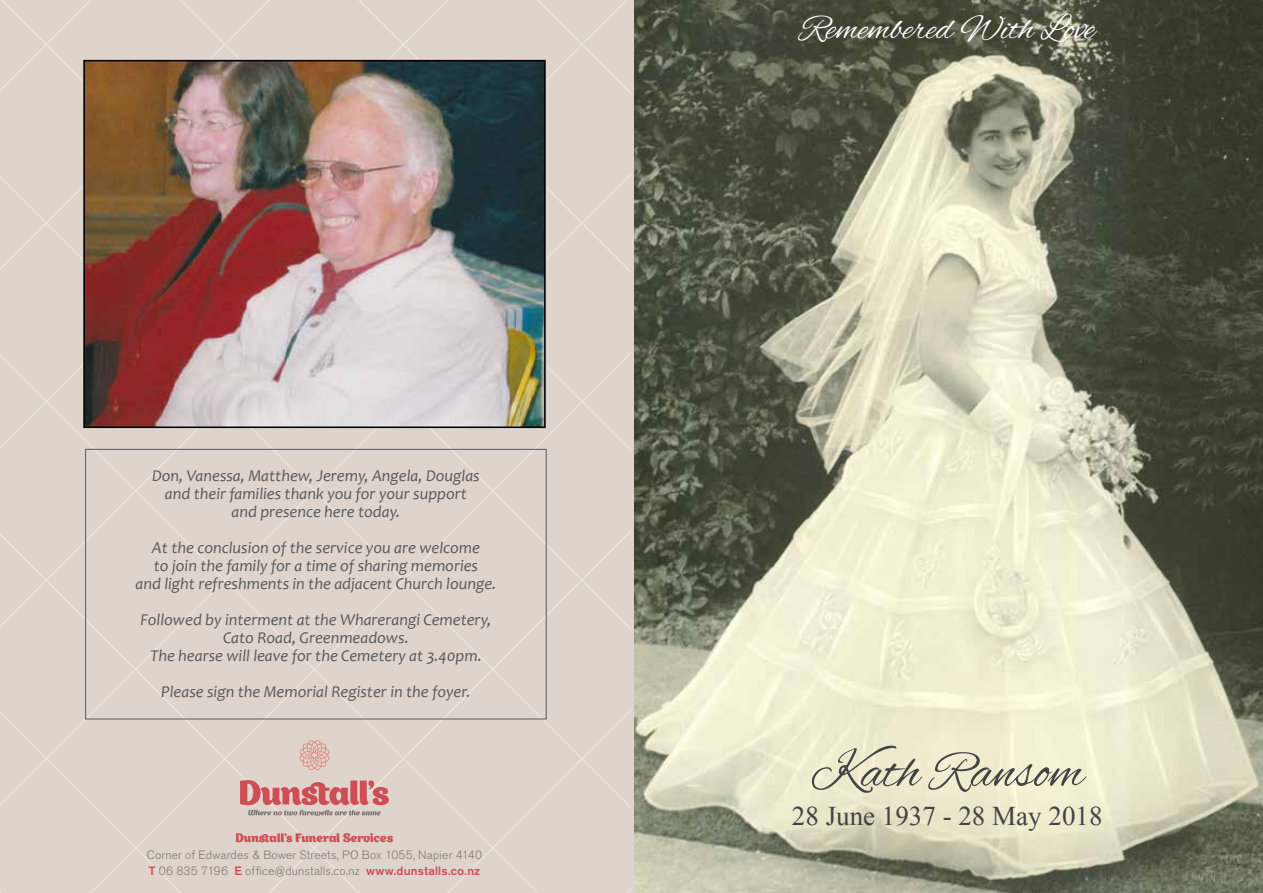
<style>
.page{position:relative;width:1263px;height:893px;background:#fff}
.page>*{position:absolute;margin:0;border:0;box-sizing:border-box;transform-origin:0 0}
.t1{font:54px "Alex Brush";color:#434345}
.t2{font:36px "Alex Brush";color:#fff}
.t3{font:27px "Times New Roman";color:#434345}
.t4{font:italic 16.5px/18px "Candara";color:#58595b;text-align:center}
.t5{font:300 12px/16.5px "Akzidenz Grotesk BE";letter-spacing:.015em;color:#7d7773}
.t6{font:12px "Appetite";letter-spacing:.015em;color:#cf4d55}
.s1{font-weight:500;color:#cf4d55}
</style>
<div class="page">
<img style="left:634px;top:0;width:629px;height:893px">
<div style="left:0;top:0;width:630px;height:893px;background:#ded4cb"></div>
<svg style="left:240px;top:780px;width:149px;height:36px;background:#d19896"></svg>
<svg style="left:300px;top:740px;width:29px;height:30px"></svg>
<div style="left:85px;top:449px;width:462px;height:270px;border:1px solid #58595b"></div>
<img style="left:86px;top:63px;width:457px;height:362px">
<div style="left:83px;top:60px;width:463px;height:368px;border:2px solid #000"></div>
<p class="t4" style="left:152px;top:467px;width:329px">Don, Vanessa, Matthew, Jeremy, Angela, Douglas and their families thank you for your support and presence here today.</p>
<p class="t4" style="left:136px;top:539px;width:362px">At the conclusion of the service you are welcome<br>to join the family for a time of sharing memories<br>and light refreshments in the adjacent Church lounge.</p>
<p class="t4" style="left:141px;top:611px;width:352px">Followed by interment at the Wharerangi Cemetery,<br>Cato Road, Greenmeadows.<br>The hearse will leave for the Cemetery at 3.40pm.</p>
<p class="t4" style="left:161px;top:683px;width:311px">Please sign the Memorial Register in the foyer.</p>
<p class="t6" style="left:236px;top:830px;width:159px">Dunstall’s Funeral Services</p>
<p class="t5" style="left:147px;top:847px;width:337px">Corner of Edwardes &amp; Bower Streets, PO Box 1055, Napier 4140<br><span class="s1">T</span> 06 835 7196 <span class="s1">E</span> office@dunstalls.co.nz <span class="s1">www.dunstalls.co.nz</span></p>
<h2 class="t2" style="left:800px;top:8px;width:297px">Remembered With Love</h2>
<h1 class="t1" style="left:811px;top:741px;width:275px">Kath Ransom</h1>
<h3 class="t3" style="left:792px;top:797px;width:312px">28 June 1937 - 28 May 2018</h3>
</div>
